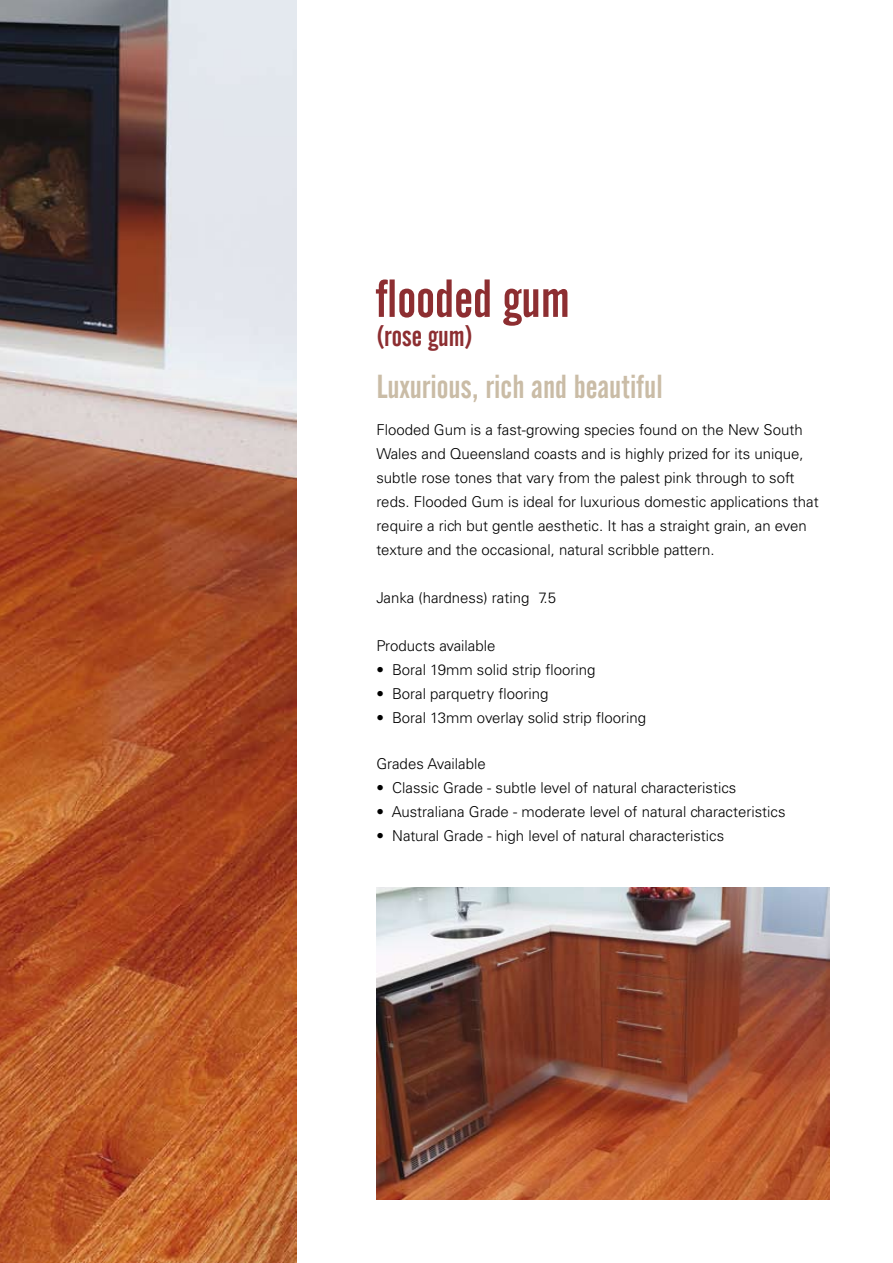
<style>
.page{position:relative;width:893px;height:1263px;background:#fff}
.page>*{position:absolute;margin:0;border:0;box-sizing:border-box;transform-origin:0 0}
.t1{font:52.95px "Alternate Gothic No 2 BT";color:#8d2e31}
.t2{font:33px "Alternate Gothic No 2 BT";color:#cabca6}
.t3{font:28.95px "Alternate Gothic No 2 BT";color:#8d2e31}
.t4{font:300 15px/24px "Univers";color:#000}
</style>
<div class="page">
<img style="left:0;top:0;width:296px;height:1263px">
<img style="left:376px;top:887px;width:453px;height:312px">
<h1 class="t1" style="left:376px;top:269px;width:196px">flooded gum</h1>
<h3 class="t3" style="left:376px;top:320px;width:98px">(rose gum)</h3>
<h2 class="t2" style="left:376px;top:368px;width:288px">Luxurious, rich and beautiful</h2>
<p class="t4" style="left:376px;top:417px;width:444px">Flooded Gum is a fast-growing species found on the New South Wales and Queensland coasts and is highly prized for its unique, subtle rose tones that vary from the palest pink through to soft reds. Flooded Gum is ideal for luxurious domestic applications that require a rich but gentle aesthetic. It has a straight grain, an even texture and the occasional, natural scribble pattern.</p>
<p class="t4" style="left:376px;top:585px;width:181px">Janka (hardness) rating 7.5</p>
<p class="t4" style="left:376px;top:633px;width:121px">Products available</p>
<p class="t4" style="left:376px;top:657px;width:221px">• Boral 19mm solid strip flooring</p>
<p class="t4" style="left:376px;top:681px;width:174px">• Boral parquetry flooring</p>
<p class="t4" style="left:376px;top:705px;width:271px">• Boral 13mm overlay solid strip flooring</p>
<p class="t4" style="left:376px;top:752px;width:111px">Grades Available</p>
<p class="t4" style="left:376px;top:776px;width:361px">• Classic Grade - subtle level of natural characteristics</p>
<p class="t4" style="left:376px;top:800px;width:411px">• Australiana Grade - moderate level of natural characteristics</p>
<p class="t4" style="left:376px;top:824px;width:349px">• Natural Grade - high level of natural characteristics</p>
</div>
